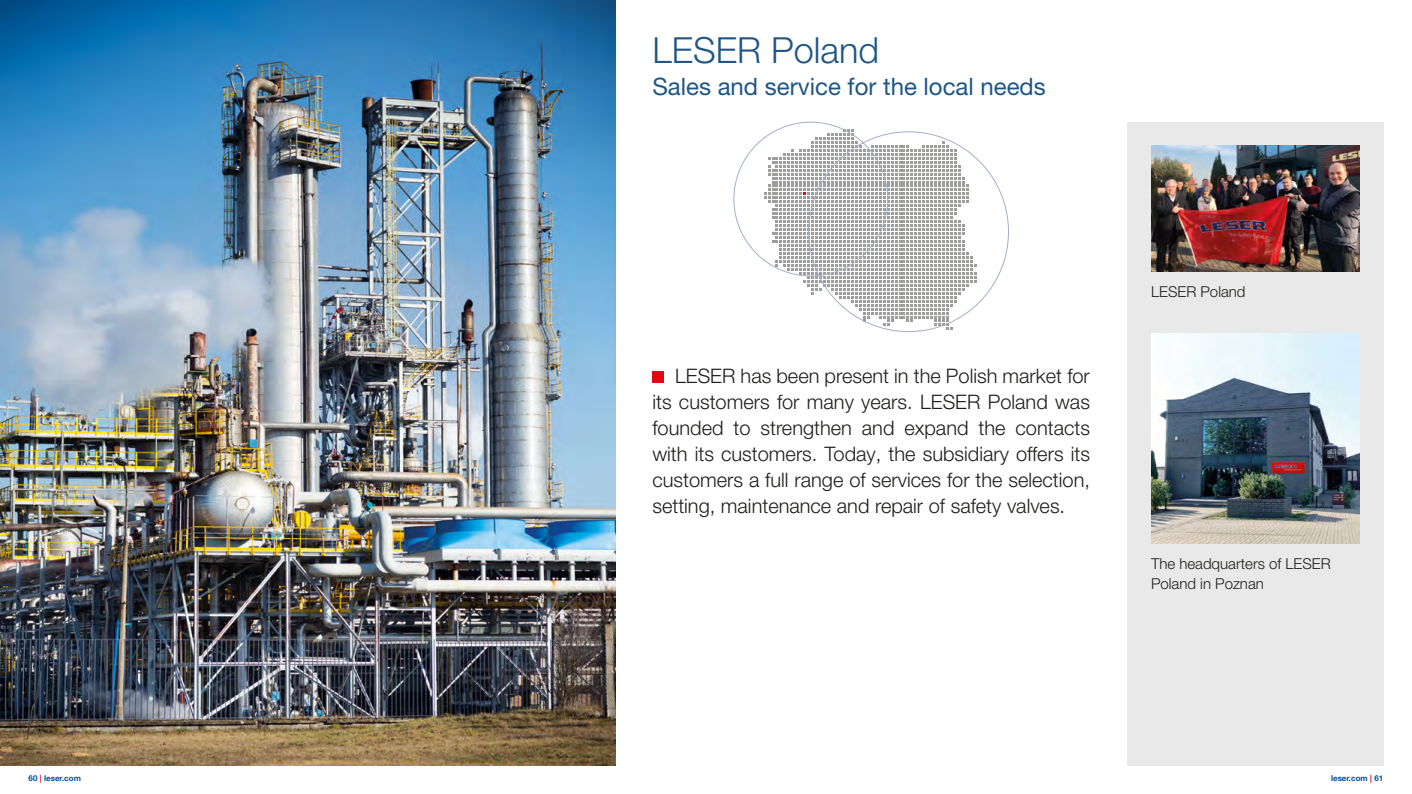
<style>
.page{position:relative;width:1412px;height:794px;background:#fff}
.page>*{position:absolute;margin:0;border:0;box-sizing:border-box;transform-origin:0 0}
.t1{font:300 36px "Helvetica Neue LT Pro";color:#1f5686}
.t2{font:24px "Helvetica Neue LT Pro";color:#1f5686}
.t3{font:300 20px/26px "Helvetica Neue LT Pro";color:#1d1d1b;text-align:justify}
.t4{font:300 15px/20px "Helvetica Neue LT Pro";color:#1d1d1b}
.t5{font:700 8px "Helvetica Neue LT Com";color:#004f9f}
.s1{color:#e30613}
</style>
<div class="page">
<div style="left:1127px;top:122px;width:256px;height:643px;background:#e9e9e9"></div>
<img style="left:0;top:0;width:615px;height:765px">
<img style="left:1151px;top:334px;width:208px;height:210px">
<img style="left:1151px;top:146px;width:208px;height:126px">
<svg style="left:764px;top:129px;width:213px;height:201px"></svg>
<div style="left:652px;top:372px;width:12px;height:11px;background:#e30613"></div>
<h1 class="t1" style="left:652px;top:28px;width:228px">LESER Poland</h1>
<p class="t2" style="left:652px;top:71px;width:395px">Sales and service for the local needs</p>
<p class="t3" style="left:652px;top:362px;width:439px;text-indent:23px">LESER has been present in the Polish market for its customers for many years. LESER Poland was founded to strengthen and expand the contacts with its customers. Today, the subsidiary offers its customers a full range of services for the selection, setting, maintenance and repair of safety valves.</p>
<p class="t4" style="left:1151px;top:281px;width:96px">LESER Poland</p>
<p class="t4" style="left:1151px;top:553px;width:181px">The headquarters of LESER<br>Poland in Poznan</p>
<p class="t5" style="left:29px;top:773px;width:54px">60 <span class="s1">|</span> leser.com</p>
<p class="t5" style="left:1331px;top:773px;width:54px">leser.com <span class="s1">|</span> 61</p>
</div>
